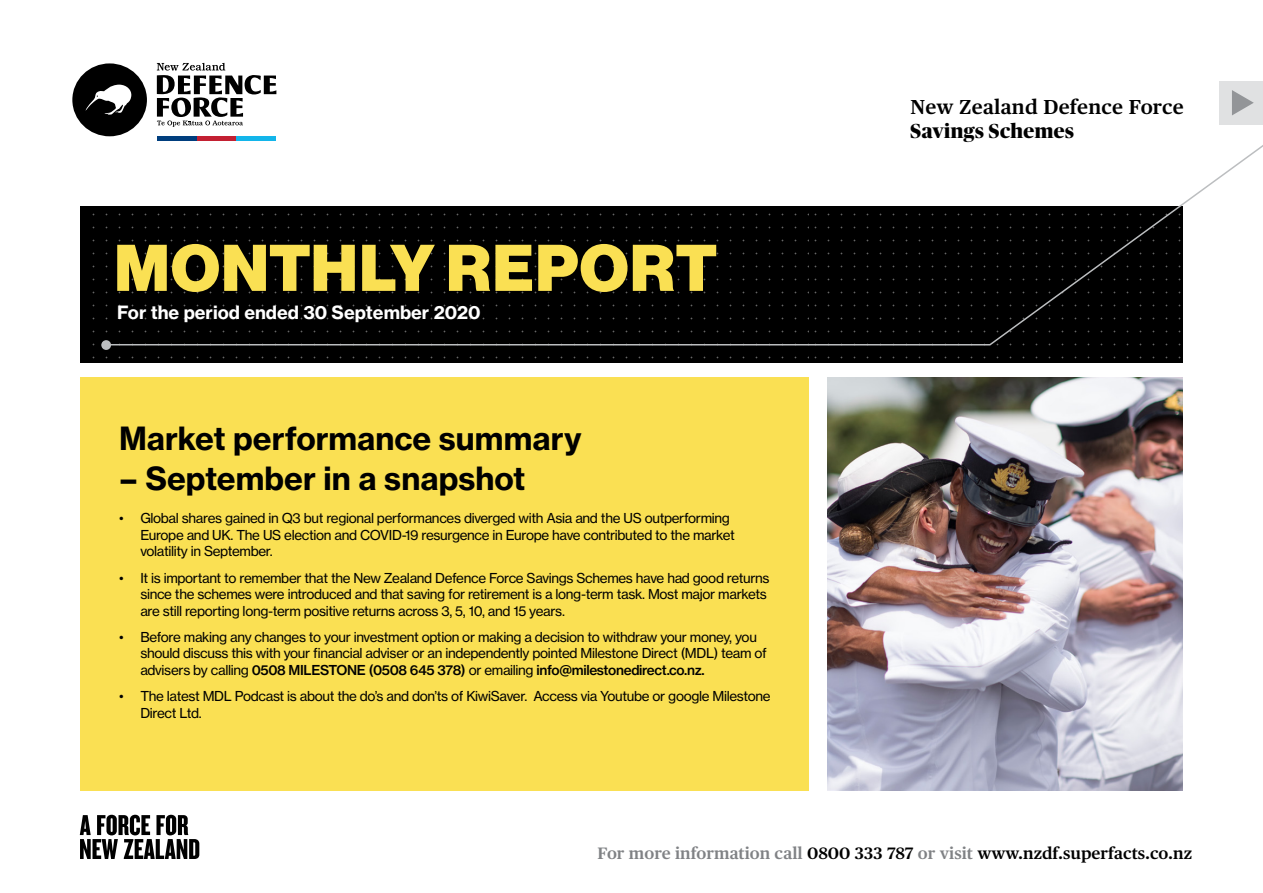
<style>
.page{position:relative;width:1263px;height:893px;background:#fff}
.page>*{position:absolute;margin:0;border:0;box-sizing:border-box;transform-origin:0 0}
.t1{font:900 64.5px "Haas Grot Disp 95";letter-spacing:.025em;color:#fae053}
.t2{font:700 31.5px "Haas Grot Text 75";color:#000}
.t3{font:600 20.25px "Publico Text";letter-spacing:.01em;color:#000}
.t4{font:800 20.25px "Publico Banner";letter-spacing:.025em;color:#000}
.t5{font:700 18px "Haas Grot Text 75";color:#fff}
.t6{font:600 16.5px "Publico Text";color:#000}
.t7{font:13.5px/16.5px "Haas Grot Text 55 Roman";letter-spacing:-.025em;color:#000}
.t8{font:500 13.5px "Haas Grot Text 65";letter-spacing:-.025em;color:#000}
.s1{font-family:"Haas Grot Text 55 Roman";font-weight:400}
.s2{color:#808285}
</style>
<div class="page">
<div style="left:81px;top:377px;width:728px;height:414px;background:#fae053"></div>
<img style="left:827px;top:377px;width:355px;height:413px">
<div style="left:72px;top:63px;width:75px;height:73px;background:#000;border-radius:50%"></div>
<svg style="left:85px;top:91px;width:15px;height:20px"></svg>
<svg style="left:80px;top:815px;width:119px;height:44px"></svg>
<div style="left:82px;top:206px;width:727px;height:156px;background:#000"></div>
<div style="left:809px;top:206px;width:373px;height:156px;background:#000"></div>
<svg style="left:100px;top:62px;width:1163px;height:284px"></svg>
<div style="left:101px;top:340px;width:10px;height:10px;background:#bcbec0;border-radius:50%"></div>
<h1 class="t1" style="left:114px;top:230px;width:604px">MONTHLY REPORT</h1>
<h3 class="t5" style="left:117px;top:301px;width:365px">For the period ended 30 September 2020</h3>
<h2 class="t2" style="left:119px;top:419px;width:464px">Market performance summary</h2>
<h2 class="t2" style="left:119px;top:458px;width:408px">– September in a snapshot</h2>
<p class="t7" style="left:140px;top:510px;width:596px;text-indent:-21px">• Global shares gained in Q3 but regional performances diverged with Asia and the US outperforming<br>Europe and UK. The US election and COVID-19 resurgence in Europe have contributed to the market volatility in September.</p>
<p class="t7" style="left:140px;top:569px;width:631px;text-indent:-21px">• It is important to remember that the New Zealand Defence Force Savings Schemes have had good returns since the schemes were introduced and that saving for retirement is a long-term task. Most major markets are still reporting long-term positive returns across 3, 5, 10, and 15 years.</p>
<p class="t7" style="left:140px;top:629px;width:628px;text-indent:-21px">• Before making any changes to your investment option or making a decision to withdraw your money, you should discuss this with your financial adviser or an independently pointed Milestone Direct (MDL) team of</p>
<p class="t8" style="left:140px;top:661px;width:566px"><span class="s1">advisers by calling</span> 0508 MILESTONE (0508 645 378) <span class="s1">or emailing</span> info@milestonedirect.co.nz.</p>
<p class="t7" style="left:140px;top:688px;width:632px;text-indent:-21px">• The latest MDL Podcast is about the do’s and don’ts of KiwiSaver. Access via Youtube or google Milestone<br>Direct Ltd.</p>
<h3 class="t3" style="left:911px;top:95px;width:275px">New Zealand Defence Force</h3>
<h3 class="t4" style="left:911px;top:116px;width:165px">Savings Schemes</h3>
<p class="t6" style="left:597px;top:844px;width:596px"><span class="s2">For more information call</span> 0800 333 787 <span class="s2">or visit</span> www.nzdf.superfacts.co.nz</p>
</div>
